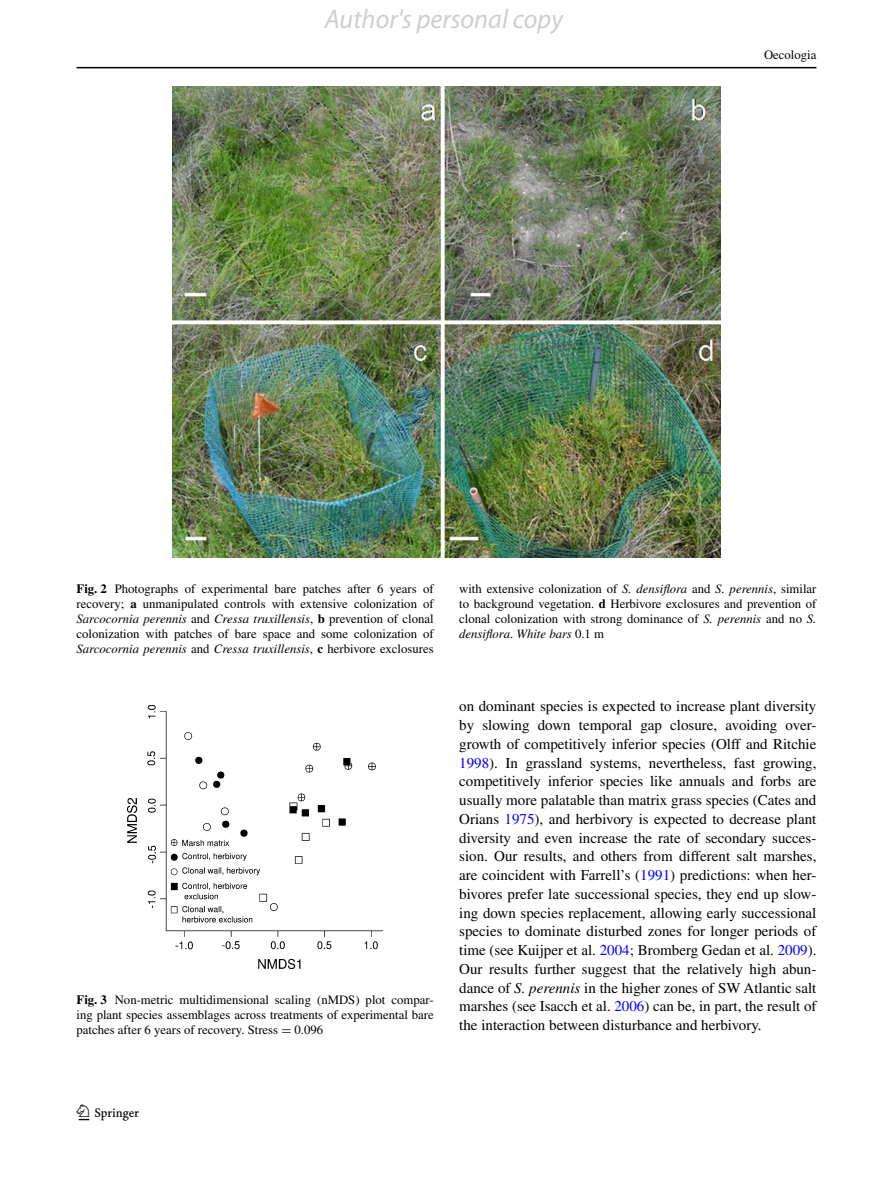
<style>
.page{position:relative;width:893px;height:1187px;background:#fff}
.page>*{position:absolute;margin:0;border:0;box-sizing:border-box;transform-origin:0 0}
.t1{font:italic 27px "S Myriad";color:rgb(0 0 0/.2)}
.t2{font:22.5px "Springnew";color:#000}
.t3{font:15px/18.8px "Times";color:#000;text-align:justify}
.t4{font:12.75px/15px "Times";color:#000;text-align:justify}
.s1{font-weight:700}
.s2{font-style:italic}
.s3{font-family:"MTSY"}
.s4{color:#00f}
</style>
<div class="page">
<hr style="left:77px;top:67px;width:739px;height:1px;background:#000">
<img style="left:172px;top:87px;width:549px;height:470px">
<img style="left:128px;top:705px;width:255px;height:263px">
<h1 class="t1" style="left:325px;top:3px;width:240px">Author's personal copy</h1>
<p class="t4" style="left:764px;top:48px;width:54px">Oecologia</p>
<p class="t4" style="left:77px;top:581px;width:359px"><span class="s1">Fig. 2</span> Photographs of experimental bare patches after 6 years of recovery; <span class="s1">a</span> unmanipulated controls with extensive colonization of <span class="s2">Sarcocornia perennis</span> and <span class="s2">Cressa truxillensis</span>, <span class="s1">b</span> prevention of clonal colonization with patches of bare space and some colonization of <span class="s2">Sarcocornia perennis</span> and <span class="s2">Cressa truxillensis</span>, <span class="s1">c</span> herbivore exclosures</p>
<p class="t4" style="left:459px;top:581px;width:359px">with extensive colonization of <span class="s2">S. densiflora</span> and <span class="s2">S. perennis</span>, similar to background vegetation. <span class="s1">d</span> Herbivore exclosures and prevention of clonal colonization with strong dominance of <span class="s2">S. perennis</span> and no <span class="s2">S. densiflora</span>. <span class="s2">White bars</span> 0.1 m</p>
<p class="t4" style="left:77px;top:991px;width:359px"><span class="s1">Fig. 3</span> Non-metric multidimensional scaling (nMDS) plot compar&shy;ing plant species assemblages across treatments of experimental bare patches after 6 years of recovery. Stress <span class="s3">=</span> 0.096</p>
<p class="t3" style="left:459px;top:696px;width:359px">on dominant species is expected to increase plant diversity by slowing down temporal gap closure, avoiding over&shy;growth of competitively inferior species (Olff and Ritchie <span class="s4">1998</span>). In grassland systems, nevertheless, fast growing, competitively inferior species like annuals and forbs are usually more palatable than matrix grass species (Cates and Orians <span class="s4">1975</span>), and herbivory is expected to decrease plant diversity and even increase the rate of secondary succes&shy;sion. Our results, and others from different salt marshes, are coincident with Farrell’s (<span class="s4">1991</span>) predictions: when her&shy;bivores prefer late successional species, they end up slow&shy;ing down species replacement, allowing early successional species to dominate disturbed zones for longer periods of time (see Kuijper et al. <span class="s4">2004</span>; Bromberg Gedan et al. <span class="s4">2009</span>).<br>Our results further suggest that the relatively high abun&shy;dance of <span class="s2">S. perennis</span> in the higher zones of SW Atlantic salt marshes (see Isacch et al. <span class="s4">2006</span>) can be, in part, the result of the interaction between disturbance and herbivory.</p>
<h2 class="t2" style="left:79px;top:1104px;width:62px">1 3</h2>
</div>
